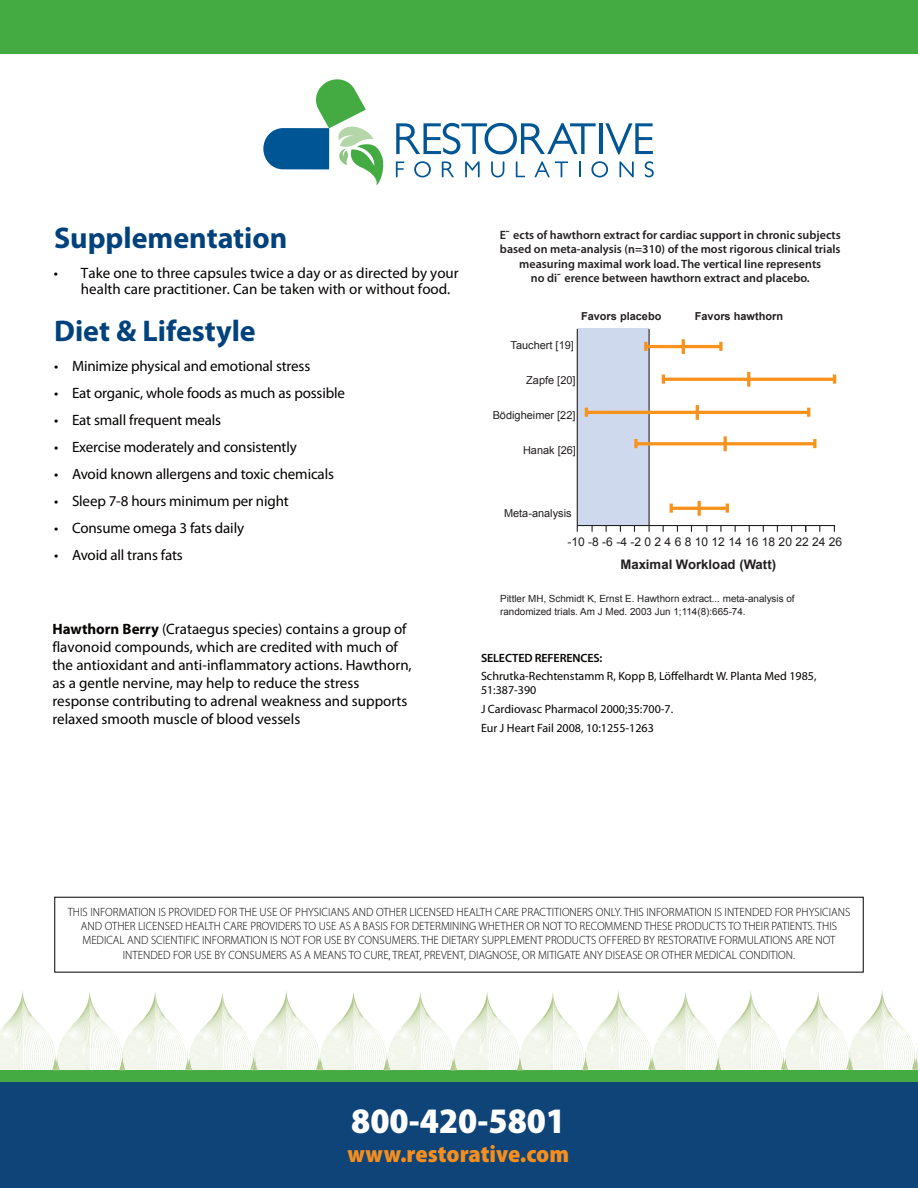
<style>
.page{position:relative;width:918px;height:1188px;background:#fff}
.page>*{position:absolute;margin:0;border:0;box-sizing:border-box;transform-origin:0 0}
.t1{font:900 semi-condensed 36px "Myriad Pro";color:#fff}
.t2{font:700 30px "Myriad Pro";color:#01427c}
.t3{font:900 semi-condensed 24px "Myriad Pro";color:#f68e1e}
.t4{font:15px/17.9px "Myriad Pro";color:#040201}
.t5{font:700 13.2px "Arial";color:#231f20}
.t6{font:300 12px/14.4px "Myriad Pro";color:#040201;text-align:center;scale:.95 1}
.t7{font:600 12px/14.4px "Myriad Pro";color:#231f20;text-align:center}
.t8{font:12px/17.4px "Myriad Pro";color:#040201}
.t9{font:12px "Arial";color:#231f20}
.t10{font:10.95px "Arial";color:#231f20}
.t11{font:700 10.95px "Arial";color:#231f20}
.t12{font:9.9px/13.2px "Arial";color:#231f20}
.s1{font-weight:700}
.s2{font-weight:600}
</style>
<div class="page">
<div style="left:0;top:1082px;width:918px;height:106px;background:#0e4477"></div>
<div style="left:0;top:1070px;width:918px;height:12px;background:#44aa42"></div>
<svg style="left:0;top:990px;width:918px;height:80px"></svg>
<div style="left:0;top:0;width:918px;height:54px;background:#44aa42"></div>
<svg style="left:396px;top:123px;width:200px;height:31px"></svg>
<hr style="left:599px;top:123px;width:3px;height:31px;background:#005595">
<svg style="left:605px;top:123px;width:48px;height:31px"></svg>
<svg style="left:396px;top:162px;width:8px;height:15px"></svg>
<svg style="left:414px;top:161px;width:17px;height:16px"></svg>
<svg style="left:442px;top:162px;width:12px;height:15px"></svg>
<svg style="left:465px;top:162px;width:15px;height:15px"></svg>
<svg style="left:491px;top:162px;width:13px;height:15px"></svg>
<svg style="left:516px;top:162px;width:9px;height:15px"></svg>
<svg style="left:534px;top:161px;width:34px;height:16px"></svg>
<svg style="left:579px;top:162px;width:1px;height:15px"></svg>
<svg style="left:591px;top:161px;width:17px;height:16px"></svg>
<svg style="left:619px;top:162px;width:15px;height:15px"></svg>
<svg style="left:645px;top:161px;width:9px;height:16px"></svg>
<svg style="left:263px;top:79px;width:121px;height:107px"></svg>
<div style="left:577px;top:328px;width:72px;height:198px;background:#cfd9ed"></div>
<hr style="left:577px;top:329px;width:1px;height:203px;background:#231f20">
<hr style="left:649px;top:329px;width:1px;height:203px;background:#231f20">
<svg style="left:576px;top:524px;width:259px;height:8px"></svg>
<hr style="left:646px;top:345px;width:75px;height:3px;background:#f7931d">
<svg style="left:644px;top:342px;width:3px;height:9px"></svg>
<svg style="left:719px;top:342px;width:4px;height:9px"></svg>
<hr style="left:682px;top:339px;width:3px;height:15px;background:#f7931d">
<hr style="left:663px;top:378px;width:172px;height:3px;background:#f7931d">
<svg style="left:662px;top:375px;width:3px;height:9px"></svg>
<svg style="left:833px;top:375px;width:3px;height:9px"></svg>
<hr style="left:747px;top:372px;width:3px;height:15px;background:#f7931d">
<hr style="left:586px;top:411px;width:223px;height:3px;background:#f7931d">
<svg style="left:585px;top:408px;width:3px;height:9px"></svg>
<svg style="left:807px;top:408px;width:3px;height:9px"></svg>
<hr style="left:696px;top:405px;width:3px;height:15px;background:#f7931d">
<hr style="left:636px;top:442px;width:179px;height:3px;background:#f7931d">
<svg style="left:634px;top:439px;width:4px;height:9px"></svg>
<svg style="left:813px;top:439px;width:3px;height:9px"></svg>
<hr style="left:724px;top:436px;width:3px;height:15px;background:#f7931d">
<hr style="left:671px;top:507px;width:56px;height:3px;background:#f7931d">
<svg style="left:670px;top:504px;width:3px;height:9px"></svg>
<svg style="left:726px;top:504px;width:3px;height:9px"></svg>
<hr style="left:698px;top:501px;width:3px;height:15px;background:#f7931d">
<p class="t2" style="left:54px;top:218px;width:235px">Supplementation</p>
<p class="t4" style="left:81px;top:264px;width:379px;line-height:16.8px;text-indent:-27px">• Take one to three capsules twice a day or as directed by your health care practitioner. Can be taken with or without food.</p>
<p class="t2" style="left:54px;top:311px;width:203px">Diet &amp; Lifestyle</p>
<p class="t4" style="left:54px;top:356px;width:258px">• Minimize physical and emotional stress</p>
<p class="t4" style="left:54px;top:383px;width:293px">• Eat organic, whole foods as much as possible</p>
<p class="t4" style="left:54px;top:410px;width:169px">• Eat small frequent meals</p>
<p class="t4" style="left:54px;top:437px;width:244px">• Exercise moderately and consistently</p>
<p class="t4" style="left:54px;top:464px;width:282px">• Avoid known allergens and toxic chemicals</p>
<p class="t4" style="left:54px;top:491px;width:236px">• Sleep 7-8 hours minimum per night</p>
<p class="t4" style="left:54px;top:518px;width:192px">• Consume omega 3 fats daily</p>
<p class="t4" style="left:54px;top:545px;width:130px">• Avoid all trans fats</p>
<p class="t4" style="left:52px;top:620px;width:361px"><span class="s1">Hawthorn Berry</span> (Crataegus species) contains a group of flavonoid compounds, which are credited with much of the antioxidant and anti-inflammatory actions. Hawthorn, as a gentle nervine, may help to reduce the stress response contributing to adrenal weakness and supports relaxed smooth muscle of blood vessels</p>
<p class="t7" style="left:500px;top:227px;width:343px">E˜ ects of hawthorn extract for cardiac support in chronic subjects based on meta-analysis (n=310) of the most rigorous clinical trials measuring maximal work load. The vertical line represents<br>no di˜ erence between hawthorn extract and placebo.</p>
<p class="t10" style="left:511px;top:338px;width:65px">Tauchert [19]</p>
<p class="t11" style="left:581px;top:309px;width:82px">Favors placebo</p>
<p class="t10" style="left:526px;top:373px;width:51px">Zapfe [20]</p>
<p class="t10" style="left:493px;top:408px;width:84px">Bödigheimer [22]</p>
<p class="t10" style="left:523px;top:443px;width:55px">Hanak [26]</p>
<p class="t10" style="left:504px;top:506px;width:69px">Meta-analysis</p>
<p class="t11" style="left:695px;top:309px;width:90px">Favors hawthorn</p>
<p class="t9" style="left:567px;top:534px;width:276px">-10 -8 -6 -4 -2 0 2 4 6 8 10 12 14 16 18 20 22 24 26</p>
<p class="t5" style="left:620px;top:556px;width:157px">Maximal Workload (Watt)</p>
<p class="t12" style="left:500px;top:592px;width:296px">Pittler MH, Schmidt K, Ernst E. Hawthorn extract... meta-analysis of randomized trials. Am J Med. 2003 Jun 1;114(8):665-74.</p>
<p class="t8" style="left:481px;top:649px;width:337px"><span class="s2">SELECTED REFERENCES:<br></span>Schrutka-Rechtenstamm R, Kopp B, Löffelhardt W. Planta Med 1985,</p>
<p class="t8" style="left:481px;top:681px;width:57px">51:387-390</p>
<p class="t8" style="left:481px;top:700px;width:194px">J Cardiovasc Pharmacol 2000;35:700-7.</p>
<p class="t8" style="left:481px;top:719px;width:174px">Eur J Heart Fail 2008, 10:1255-1263</p>
<p class="t6" style="left:68px;top:904px;width:825px">THIS INFORMATION IS PROVIDED FOR THE USE OF PHYSICIANS AND OTHER LICENSED HEALTH CARE PRACTITIONERS ONLY. THIS INFORMATION IS INTENDED FOR PHYSICIANS AND OTHER LICENSED HEALTH CARE PROVIDERS TO USE AS A BASIS FOR DETERMINING WHETHER OR NOT TO RECOMMEND THESE PRODUCTS TO THEIR PATIENTS. THIS MEDICAL AND SCIENTIFIC INFORMATION IS NOT FOR USE BY CONSUMERS. THE DIETARY SUPPLEMENT PRODUCTS OFFERED BY RESTORATIVE FORMULATIONS ARE NOT INTENDED FOR USE BY CONSUMERS AS A MEANS TO CURE, TREAT, PREVENT, DIAGNOSE, OR MITIGATE ANY DISEASE OR OTHER MEDICAL CONDITION.</p>
<p class="t1" style="left:351px;top:1098px;width:216px">800-420-5801</p>
<p class="t3" style="left:347px;top:1138px;width:223px">www.restorative.com</p>
</div>
